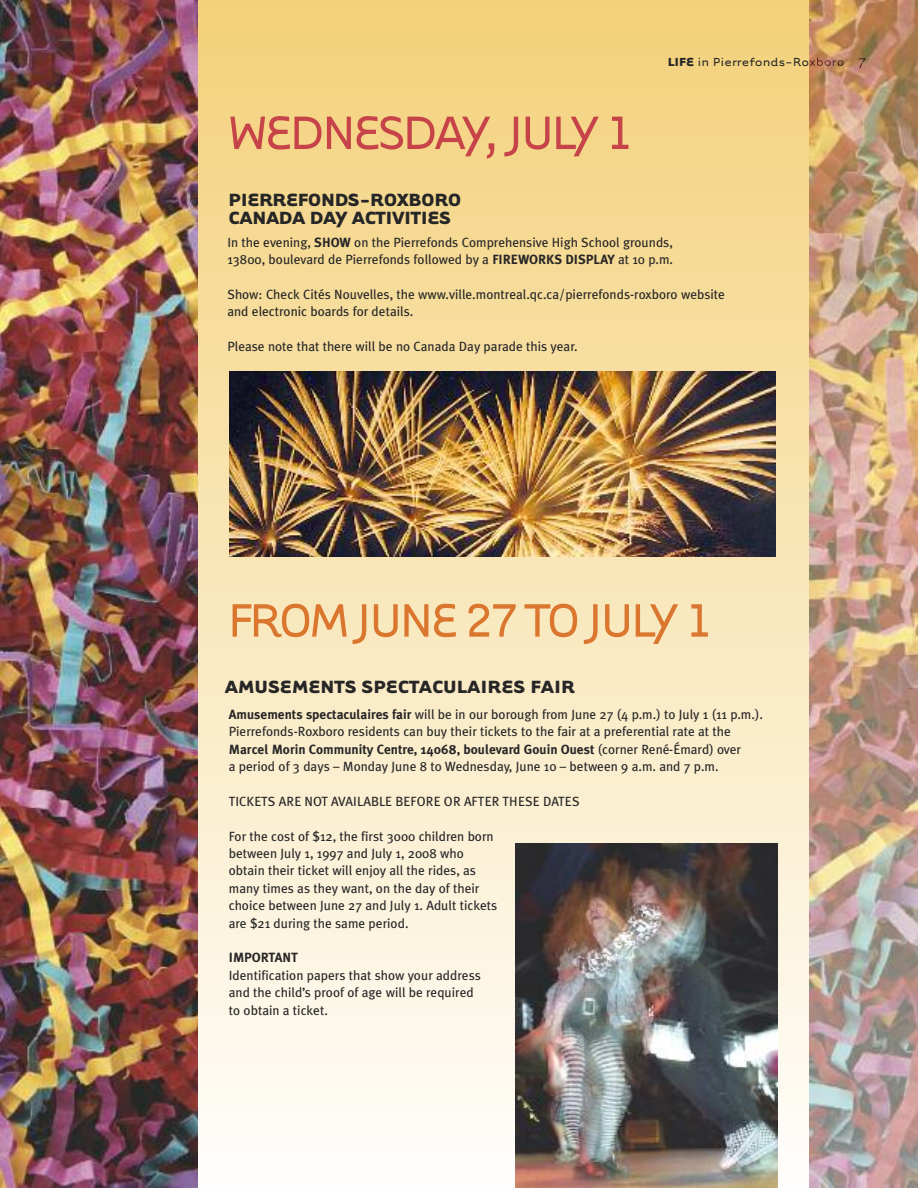
<style>
.page{position:relative;width:918px;height:1188px;background:#fff}
.page>*{position:absolute;margin:0;border:0;box-sizing:border-box;transform-origin:0 0}
.t1{font:54px "Tarzana Wide";letter-spacing:-.085em;color:#da762e}
.t2{font:54px "Tarzana Wide";letter-spacing:-.085em;color:#c64449}
.t3{font:700 20.4px/18px "Tarzana Wide";letter-spacing:-.02em;color:#272627}
.t4{font:700 20.4px "Tarzana Wide";color:#272627}
.t5{font:13.5px "Tarzana Wide";color:#272627}
.t6{font:13.35px/17.4px "Meta Plus";color:#272627}
.t7{font:700 13.35px "Meta Plus";color:#272627}
.s1{font-weight:700}
.s2{font-family:"Meta Plus Normal";font-size:15px}
</style>
<div class="page">
<div style="left:169px;top:0;width:749px;height:1188px;background:linear-gradient(to bottom,#f2d07a,#fcfbfa)"></div>
<img style="left:810px;top:0;width:108px;height:1188px">
<svg style="left:810px;top:57px;width:5px;height:9px"></svg>
<svg style="left:859px;top:58px;width:6px;height:11px"></svg>
<img style="left:230px;top:371px;width:546px;height:185px">
<img style="left:516px;top:844px;width:261px;height:344px">
<img style="left:0;top:0;width:198px;height:1188px">
<h1 class="t2" style="left:227px;top:99px;width:409px">WEDNESDAY, JULY 1</h1>
<h2 class="t3" style="left:229px;top:190px;width:234px">PIERREFONDS-ROXBORO<br>CANADA DAY ACTIVITIES</h2>
<p class="t5" style="left:668px;top:53px;width:200px"><span class="s1">LIFE</span> in Pierrefonds-Roxboro <span class="s2">7</span></p>
<p class="t6" style="left:227px;top:233px;width:447px">In the evening, <span class="s1">SHOW</span> on the Pierrefonds Comprehensive High School grounds,<br>13800, boulevard de Pierrefonds followed by a <span class="s1">FIREWORKS DISPLAY</span> at 10 p.m.</p>
<p class="t6" style="left:227px;top:286px;width:499px">Show: Check Cités Nouvelles, the www.ville.montreal.qc.ca/pierrefonds-roxboro website and electronic boards for details.</p>
<p class="t6" style="left:227px;top:338px;width:352px">Please note that there will be no Canada Day parade this year.</p>
<h1 class="t1" style="left:227px;top:586px;width:489px">FROMJUNE 27 TOJULY 1</h1>
<h2 class="t4" style="left:225px;top:674px;width:352px">AMUSEMENTS SPECTACULAIRES FAIR</h2>
<p class="t6" style="left:229px;top:706px;width:536px"><span class="s1">Amusements spectaculaires fair</span> will be in our borough from June 27 (4 p.m.) to July 1 (11 p.m.).<br>Pierrefonds-Roxboro residents can buy their tickets to the fair at a preferential rate at the <span class="s1">Marcel Morin Community Centre, 14068, boulevard Gouin Ouest</span> (corner René-Émard) over<br>a period of 3 days – Monday June 8 to Wednesday, June 10 – between 9 a.m. and 7 p.m.</p>
<p class="t6" style="left:229px;top:793px;width:352px">TICKETS ARE NOT AVAILABLE BEFORE OR AFTER THESE DATES</p>
<p class="t6" style="left:229px;top:827px;width:270px">For the cost of $12, the first 3000 children born between July 1, 1997 and July 1, 2008 who obtain their ticket will enjoy all the rides, as many times as they want, on the day of their choice between June 27 and July 1. Adult tickets are $21 during the same period.</p>
<p class="t7" style="left:229px;top:950px;width:71px">IMPORTANT</p>
<p class="t6" style="left:229px;top:967px;width:254px">Identification papers that show your address and the child’s proof of age will be required to obtain a ticket.</p>
</div>
